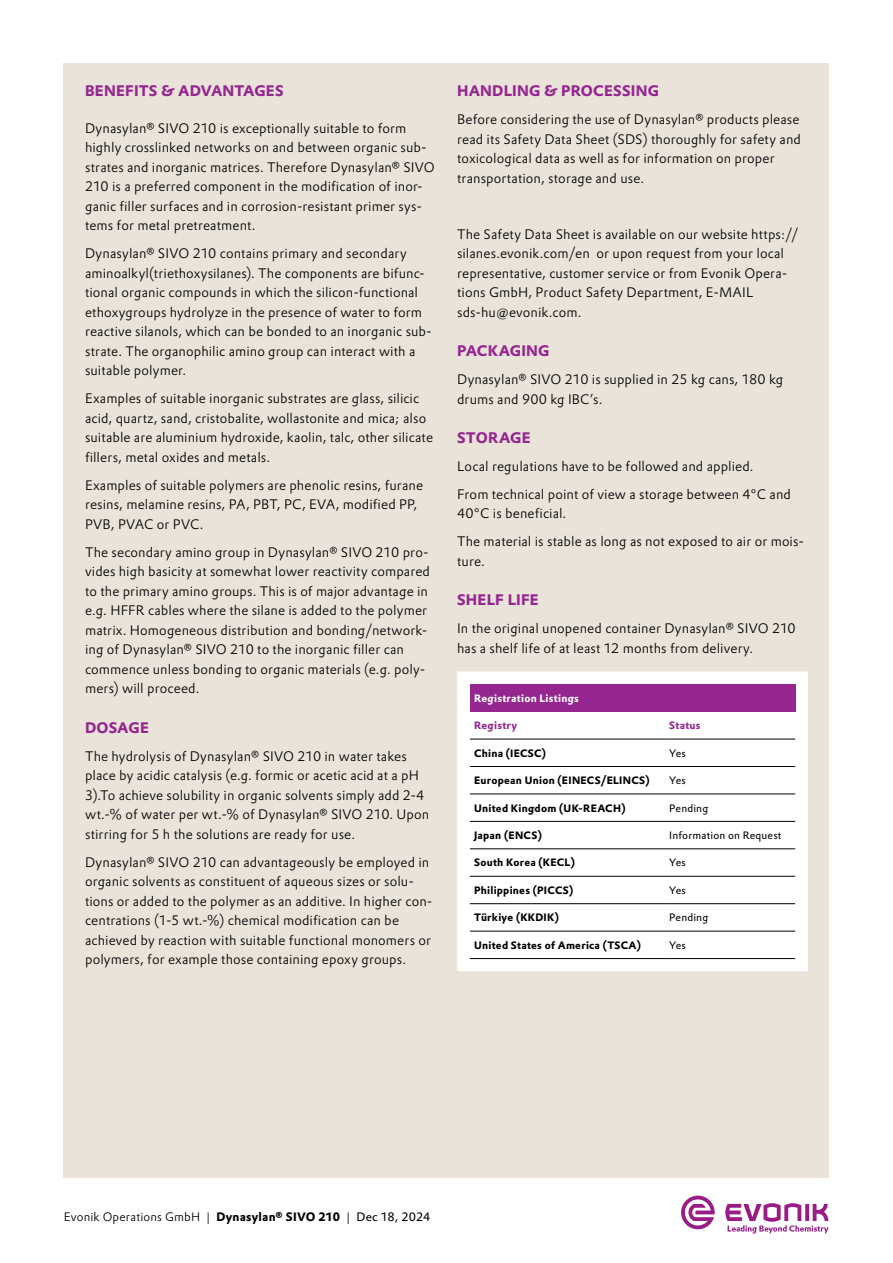
<style>
.page{position:relative;width:893px;height:1263px;background:#fff}
.page>*{position:absolute;margin:0;border:0;box-sizing:border-box;transform-origin:0 0}
.t1{font:700 15px "Evonik Prokyon";letter-spacing:.01em;color:#95268f}
.t2{font:300 13.5px/19.5px "Evonik Prokyon";letter-spacing:.01em;color:#000}
.t3{font:300 12px "Evonik Prokyon";letter-spacing:.015em;color:#000}
.t4{font:700 10.5px "Evonik Prokyon";letter-spacing:.025em;color:#000}
.t5{font:10.5px "Evonik Prokyon";letter-spacing:.02em;color:#000}
.t6{font:700 10.5px "Evonik Prokyon";letter-spacing:.025em;color:#fff}
.t7{font:700 10.5px "Evonik Prokyon";letter-spacing:.025em;color:#95268f}
.s1{font-weight:700}
.s2{font-weight:400}
</style>
<div class="page">
<div style="left:64px;top:64px;width:765px;height:1114px;background:#e9e3da"></div>
<svg style="left:725px;top:1203px;width:103px;height:30px"></svg>
<svg style="left:681px;top:1195px;width:34px;height:34px"></svg>
<div style="left:457px;top:671px;width:351px;height:300px;background:#fff"></div>
<div style="left:470px;top:684px;width:325px;height:28px;background:#95268f"></div>
<hr style="left:470px;top:739px;width:195px;height:1px;background:#000">
<hr style="left:665px;top:739px;width:130px;height:1px;background:#000">
<hr style="left:470px;top:766px;width:195px;height:1px;background:#000">
<hr style="left:665px;top:766px;width:130px;height:1px;background:#000">
<hr style="left:470px;top:794px;width:195px;height:1px;background:#000">
<hr style="left:665px;top:794px;width:130px;height:1px;background:#000">
<hr style="left:470px;top:821px;width:195px;height:1px;background:#000">
<hr style="left:665px;top:821px;width:130px;height:1px;background:#000">
<hr style="left:470px;top:848px;width:195px;height:1px;background:#000">
<hr style="left:665px;top:848px;width:130px;height:1px;background:#000">
<hr style="left:470px;top:876px;width:195px;height:1px;background:#000">
<hr style="left:665px;top:876px;width:130px;height:1px;background:#000">
<hr style="left:470px;top:903px;width:195px;height:1px;background:#000">
<hr style="left:665px;top:903px;width:130px;height:1px;background:#000">
<hr style="left:470px;top:931px;width:195px;height:1px;background:#000">
<hr style="left:665px;top:931px;width:130px;height:1px;background:#000">
<hr style="left:470px;top:958px;width:195px;height:1px;background:#000">
<hr style="left:665px;top:958px;width:130px;height:1px;background:#000">
<p class="t1" style="left:85px;top:79px;width:200px">BENEFITS &amp; ADVANTAGES</p>
<p class="t2" style="left:85px;top:117px;width:351px">Dynasylan® SIVO 210 is exceptionally suitable to form highly crosslinked networks on and between organic sub&shy;strates and inorganic matrices. Therefore Dynasylan® SIVO 210 is a preferred component in the modification of inor&shy;ganic filler surfaces and in corrosion-resistant primer sys&shy;tems for metal pretreatment.</p>
<p class="t2" style="left:85px;top:243px;width:348px">Dynasylan® SIVO 210 contains primary and secondary aminoalkyl(triethoxysilanes). The components are bifunc&shy;tional organic compounds in which the silicon-functional ethoxygroups hydrolyze in the presence of water to form reactive silanols, which can be bonded to an inorganic sub&shy;strate. The organophilic amino group can interact with a suitable polymer.</p>
<p class="t2" style="left:85px;top:388px;width:349px">Examples of suitable inorganic substrates are glass, silicic acid, quartz, sand, cristobalite, wollastonite and mica; also suitable are aluminium hydroxide, kaolin, talc, other silicate fillers, metal oxides and metals.</p>
<p class="t2" style="left:85px;top:474px;width:340px">Examples of suitable polymers are phenolic resins, furane resins, melamine resins, PA, PBT, PC, EVA, modified PP,<br>PVB, PVAC or PVC.</p>
<p class="t2" style="left:85px;top:541px;width:347px">The secondary amino group in Dynasylan® SIVO 210 pro&shy;vides high basicity at somewhat lower reactivity compared to the primary amino groups. This is of major advantage in e.g. HFFR cables where the silane is added to the polymer matrix. Homogeneous distribution and bonding/network&shy;ing of Dynasylan® SIVO 210 to the inorganic filler can commence unless bonding to organic materials (e.g. poly&shy;mers) will proceed.</p>
<p class="t1" style="left:85px;top:715px;width:65px">DOSAGE</p>
<p class="t2" style="left:85px;top:745px;width:346px">The hydrolysis of Dynasylan® SIVO 210 in water takes place by acidic catalysis (e.g. formic or acetic acid at a pH 3).To achieve solubility in organic solvents simply add 2-4 wt.-% of water per wt.-% of Dynasylan® SIVO 210. Upon stirring for 5 h the solutions are ready for use.</p>
<p class="t2" style="left:85px;top:851px;width:349px">Dynasylan® SIVO 210 can advantageously be employed in organic solvents as constituent of aqueous sizes or solu&shy;tions or added to the polymer as an additive. In higher con&shy;centrations (1-5 wt.-%) chemical modification can be achieved by reaction with suitable functional monomers or polymers, for example those containing epoxy groups.</p>
<p class="t1" style="left:457px;top:79px;width:203px">HANDLING &amp; PROCESSING</p>
<p class="t2" style="left:457px;top:109px;width:345px">Before considering the use of Dynasylan® products please read its Safety Data Sheet (SDS) thoroughly for safety and toxicological data as well as for information on proper transportation, storage and use.</p>
<p class="t2" style="left:457px;top:223px;width:343px">The Safety Data Sheet is available on our website https:// silanes.evonik.com/en or upon request from your local representative, customer service or from Evonik Opera&shy;tions GmbH, Product Safety Department, E-MAIL sds-hu@evonik.com.</p>
<p class="t1" style="left:457px;top:339px;width:94px">PACKAGING</p>
<p class="t2" style="left:457px;top:369px;width:328px">Dynasylan® SIVO 210 is supplied in 25 kg cans, 180 kg drums and 900 kg IBC’s.</p>
<p class="t1" style="left:457px;top:425px;width:75px">STORAGE</p>
<p class="t2" style="left:457px;top:451px;width:335px;line-height:28px">Local regulations have to be followed and applied.<br>From technical point of view a storage between 4°C and</p>
<p class="t2" style="left:457px;top:499px;width:348px;line-height:28px">40°C is beneficial.<br>The material is stable as long as not exposed to air or mois-</p>
<p class="t2" style="left:457px;top:550px;width:29px">ture.</p>
<p class="t1" style="left:457px;top:588px;width:83px">SHELF LIFE</p>
<p class="t2" style="left:457px;top:618px;width:340px">In the original unopened container Dynasylan® SIVO 210 has a shelf life of at least 12 months from delivery.</p>
<p class="t6" style="left:474px;top:690px;width:106px">Registration Listings</p>
<p class="t7" style="left:474px;top:717px;width:45px">Registry</p>
<p class="t7" style="left:669px;top:717px;width:33px">Status</p>
<p class="t4" style="left:474px;top:744px;width:73px">China (IECSC)</p>
<p class="t5" style="left:669px;top:745px;width:18px">Yes</p>
<p class="t4" style="left:474px;top:772px;width:177px">European Union (EINECS/ELINCS)</p>
<p class="t5" style="left:669px;top:772px;width:18px">Yes</p>
<p class="t4" style="left:474px;top:799px;width:153px">United Kingdom (UK-REACH)</p>
<p class="t5" style="left:669px;top:800px;width:40px">Pending</p>
<p class="t4" style="left:474px;top:827px;width:69px">Japan (ENCS)</p>
<p class="t5" style="left:669px;top:827px;width:114px">Information on Request</p>
<p class="t4" style="left:474px;top:854px;width:102px">South Korea (KECL)</p>
<p class="t5" style="left:669px;top:855px;width:18px">Yes</p>
<p class="t4" style="left:474px;top:882px;width:101px">Philippines (PICCS)</p>
<p class="t5" style="left:669px;top:882px;width:18px">Yes</p>
<p class="t4" style="left:474px;top:909px;width:86px">Türkiye (KKDIK)</p>
<p class="t5" style="left:669px;top:909px;width:40px">Pending</p>
<p class="t4" style="left:474px;top:936px;width:168px">United States of America (TSCA)</p>
<p class="t5" style="left:669px;top:937px;width:18px">Yes</p>
<p class="t3" style="left:64px;top:1207px;width:368px">Evonik Operations GmbH | <span class="s1">Dynasylan® SIVO 210</span> | <span class="s2">Dec 18, 2024</span></p>
</div>
